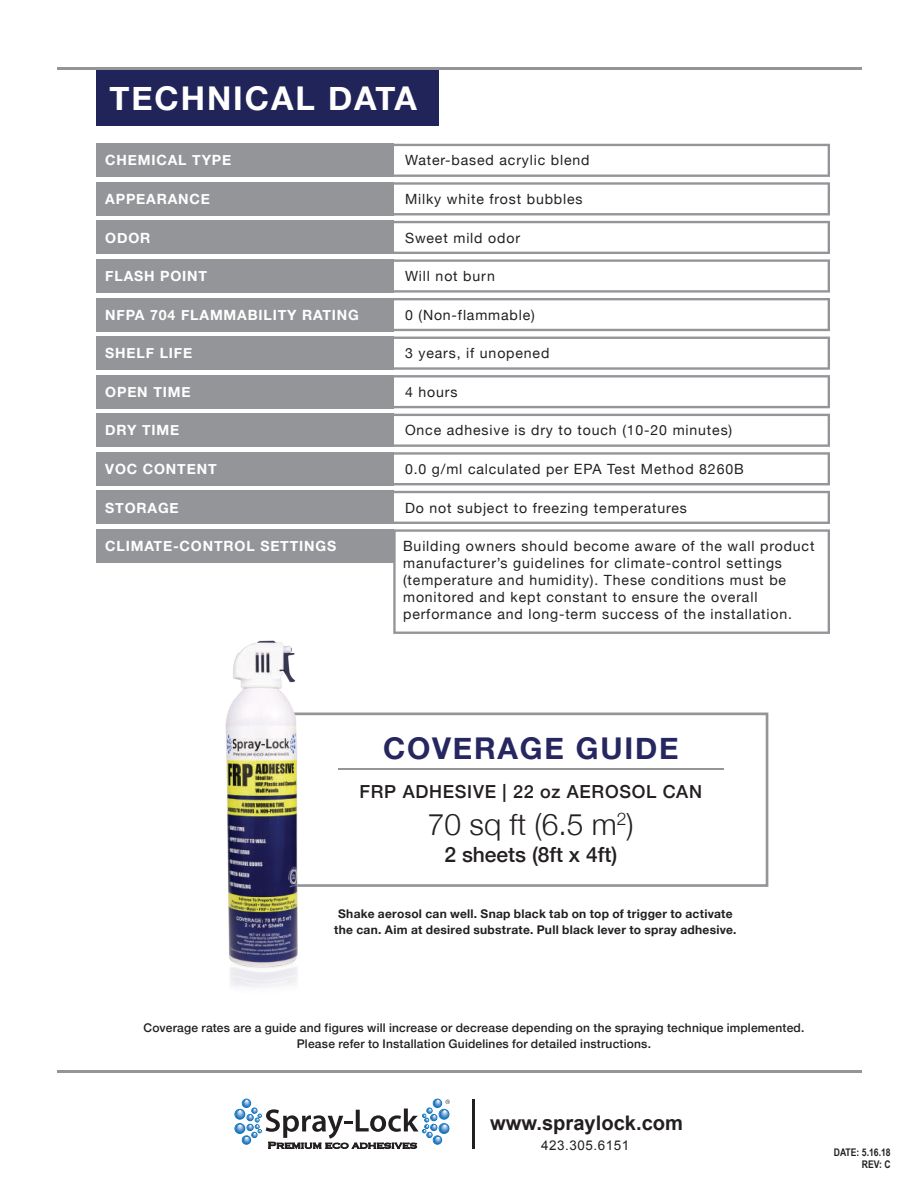
<style>
.page{position:relative;width:918px;height:1188px;background:#fff}
.page>*{position:absolute;margin:0;border:0;box-sizing:border-box;transform-origin:0 0}
.t1{font:700 32.7px "Helvetica Neue";letter-spacing:.06em;color:#fff}
.t2{font:700 30px "Helvetica Neue";letter-spacing:.06em;color:#262661}
.t3{font:300 30px "Helvetica Neue";color:#231f20}
.t4{font:500 21px "Helvetica Neue";color:#231f20}
.t5{font:700 20.1px "Arial";color:#231f20}
.t6{font:500 18px "Helvetica Neue";letter-spacing:.04em;color:#231f20}
.t7{font:14.1px/17px "Helvetica Neue";letter-spacing:.06em;color:#231f20}
.t8{font:700 14.1px "Helvetica Neue";letter-spacing:.06em;color:#fff}
.t9{font:13.35px "Arial";letter-spacing:.04em;color:#231f20}
.t10{font:500 12px/15.6px "Helvetica Neue";letter-spacing:.015em;color:#231f20;text-align:center}
.t11{font:700 12px/15.6px "Helvetica Neue";letter-spacing:.025em;color:#231f20;text-align:center}
.t12{font:700 10.5px/12.6px "Arial Narrow";color:#231f20;text-align:right}
</style>
<div class="page">
<div style="left:96px;top:68px;width:342px;height:58px;background:#212459"></div>
<div style="left:262px;top:713px;width:506px;height:174px;border:3px solid #939598"></div>
<div style="left:96px;top:144px;width:297px;height:33px;background:#939598"></div>
<div style="left:96px;top:182px;width:297px;height:33px;background:#939598"></div>
<svg style="left:393px;top:144px;width:437px;height:71px"></svg>
<div style="left:96px;top:221px;width:297px;height:33px;background:#939598"></div>
<div style="left:96px;top:259px;width:297px;height:34px;background:#939598"></div>
<div style="left:96px;top:298px;width:297px;height:33px;background:#939598"></div>
<svg style="left:393px;top:221px;width:437px;height:110px"></svg>
<div style="left:96px;top:337px;width:297px;height:33px;background:#939598"></div>
<div style="left:96px;top:375px;width:297px;height:33px;background:#939598"></div>
<svg style="left:393px;top:337px;width:437px;height:71px"></svg>
<div style="left:96px;top:414px;width:297px;height:33px;background:#939598"></div>
<div style="left:96px;top:452px;width:297px;height:33px;background:#939598"></div>
<svg style="left:393px;top:414px;width:437px;height:71px"></svg>
<div style="left:96px;top:491px;width:297px;height:33px;background:#939598"></div>
<svg style="left:393px;top:491px;width:437px;height:33px"></svg>
<img style="left:225px;top:641px;width:74px;height:347px">
<hr style="left:338px;top:768px;width:386px;height:1px;background:#939598">
<hr style="left:57px;top:67px;width:804px;height:3px;background:#939598">
<svg style="left:235px;top:1099px;width:215px;height:51px"></svg>
<hr style="left:473px;top:1099px;width:2px;height:49px;background:#231f20">
<hr style="left:57px;top:1070px;width:804px;height:3px;background:#939598">
<div style="left:96px;top:529px;width:297px;height:34px;background:#939598"></div>
<svg style="left:393px;top:529px;width:437px;height:105px"></svg>
<h1 class="t1" style="left:109px;top:73px;width:309px">TECHNICAL DATA</h1>
<p class="t8" style="left:105px;top:149px;width:128px">CHEMICAL TYPE</p>
<p class="t7" style="left:405px;top:153px;width:186px">Water-based acrylic blend</p>
<p class="t8" style="left:105px;top:188px;width:106px">APPEARANCE</p>
<p class="t7" style="left:405px;top:191px;width:179px">Milky white frost bubbles</p>
<p class="t8" style="left:105px;top:227px;width:47px">ODOR</p>
<p class="t7" style="left:405px;top:230px;width:116px">Sweet mild odor</p>
<p class="t8" style="left:105px;top:265px;width:103px">FLASH POINT</p>
<p class="t7" style="left:405px;top:268px;width:91px">Will not burn</p>
<p class="t8" style="left:105px;top:304px;width:255px">NFPA 704 FLAMMABILITY RATING</p>
<p class="t7" style="left:405px;top:307px;width:131px">0 (Non-flammable)</p>
<p class="t8" style="left:105px;top:342px;width:89px">SHELF LIFE</p>
<p class="t7" style="left:405px;top:346px;width:146px">3 years, if unopened</p>
<p class="t8" style="left:105px;top:381px;width:87px">OPEN TIME</p>
<p class="t7" style="left:405px;top:384px;width:54px">4 hours</p>
<p class="t8" style="left:105px;top:419px;width:76px">DRY TIME</p>
<p class="t7" style="left:405px;top:423px;width:329px">Once adhesive is dry to touch (10-20 minutes)</p>
<p class="t8" style="left:105px;top:458px;width:113px">VOC CONTENT</p>
<p class="t7" style="left:405px;top:461px;width:340px">0.0 g/ml calculated per EPA Test Method 8260B</p>
<p class="t8" style="left:105px;top:496px;width:75px">STORAGE</p>
<p class="t7" style="left:405px;top:500px;width:283px">Do not subject to freezing temperatures</p>
<p class="t8" style="left:105px;top:535px;width:232px">CLIMATE-CONTROL SETTINGS</p>
<p class="t7" style="left:403px;top:538px;width:413px">Building owners should become aware of the wall product manufacturer’s guidelines for climate-control settings (temperature and humidity). These conditions must be monitored and kept constant to ensure the overall performance and long-term success of the installation.</p>
<h2 class="t2" style="left:383px;top:724px;width:297px">COVERAGE GUIDE</h2>
<p class="t6" style="left:360px;top:777px;width:344px">FRP ADHESIVE | 22 oz AEROSOL CAN</p>
<h2 class="t3" style="left:428px;top:800px;width:207px">70 sq ft (6.5 m<sup>2</sup>)</h2>
<h3 class="t4" style="left:444px;top:837px;width:174px">2 sheets (8ft x 4ft)</h3>
<p class="t11" style="left:334px;top:906px;width:404px">Shake aerosol can well. Snap black tab on top of trigger to activate the can. Aim at desired substrate. Pull black lever to spray adhesive.</p>
<p class="t10" style="left:144px;top:1019px;width:662px">Coverage rates are a guide and figures will increase or decrease depending on the spraying technique implemented.<br>Please refer to Installation Guidelines for detailed instructions.</p>
<h3 class="t5" style="left:490px;top:1110px;width:194px">www.spraylock.com</h3>
<p class="t9" style="left:541px;top:1137px;width:89px">423.305.6151</p>
<p class="t12" style="left:834px;top:1145px;width:58px">DATE: 5.16.18<br>REV: C</p>
</div>
